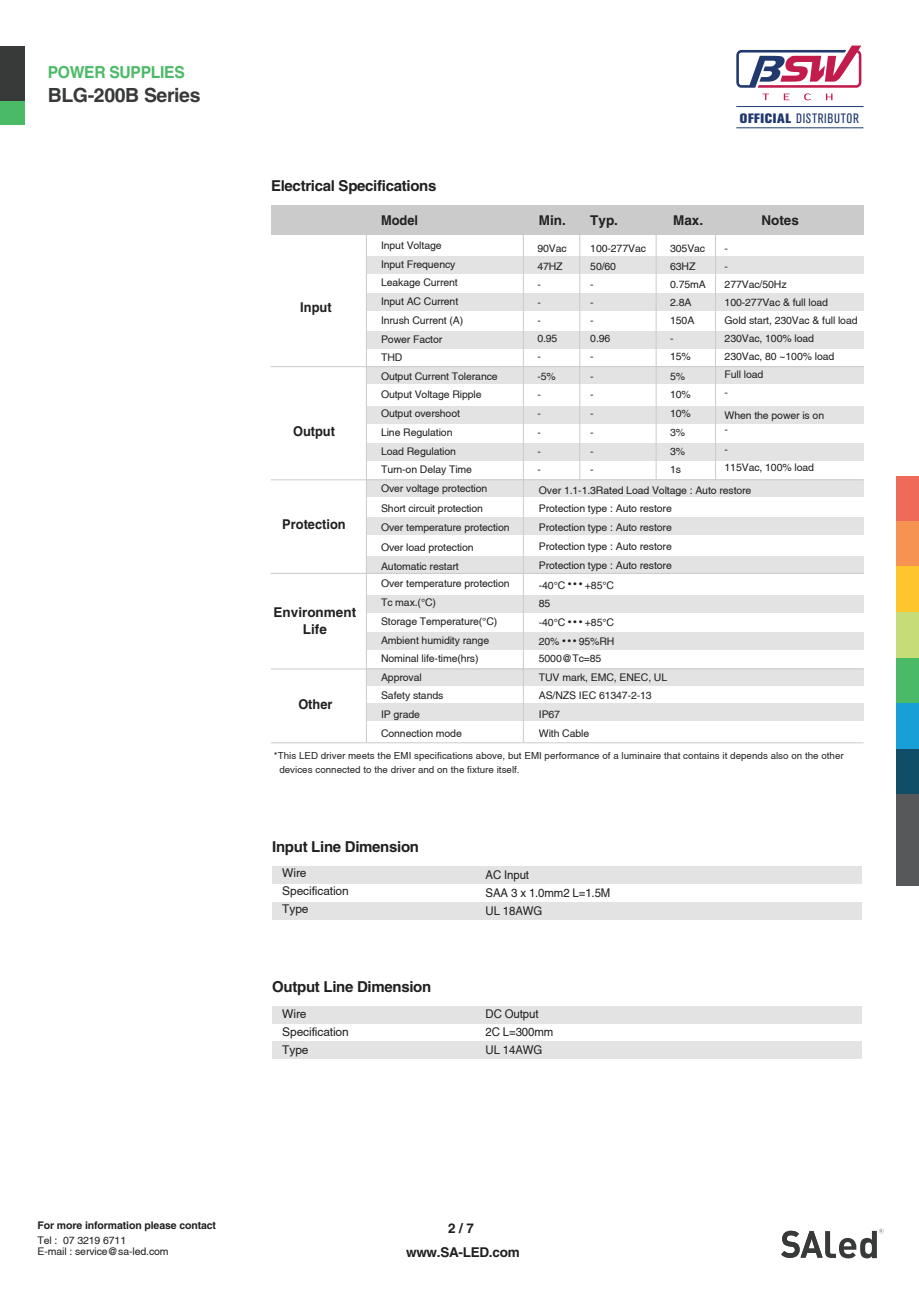
<style>
.page{position:relative;width:919px;height:1289px;background:#fff}
.page>*{position:absolute;margin:0;border:0;box-sizing:border-box;transform-origin:0 0}
.t1{font:700 19.5px "Helvetica CE";letter-spacing:-.02em;color:#383a39}
.t2{font:700 16.5px "Helvetica CE";letter-spacing:-.02em;color:#4bba67;scale:.95 1}
.t3{font:700 15px "Helvetica CE";letter-spacing:-.02em;color:#211f1f}
.t4{font:700 13.5px/16.5px "Helvetica CE";color:#211f1f;text-align:center}
.t5{font:700 13.5px "Helvetica CE";color:#211f1f;scale:.95 1}
.t6{font:condensed 13.5px "Akzidenz Grotesk BQ";letter-spacing:.05em;color:#21396f}
.t7{font:700 13.5px "Helvetica CE";color:#201f1f}
.t8{font:12px/18px "Helvetica";letter-spacing:-.01em;color:#211f1f;scale:.95 1}
.t9{font:12px/18px "Helvetica";letter-spacing:-.01em;color:#211f1f}
.t10{font:10.5px/18px "Helvetica";letter-spacing:-.01em;color:#211f1f}
.t11{font:700 10.5px "Helvetica CE";letter-spacing:-.01em;color:#211f1f}
.t12{font:9.75px/13.5px "Helvetica";letter-spacing:.005em;color:#252626}
.s1{font-weight:800;font-stretch:normal}
.s2{font-size:9px}
</style>
<div class="page">
<div style="left:366px;top:256px;width:497px;height:17px;background:#e2e3e2"></div>
<div style="left:366px;top:293px;width:497px;height:17px;background:#e2e3e2"></div>
<div style="left:366px;top:331px;width:497px;height:17px;background:#e2e3e2"></div>
<div style="left:366px;top:366px;width:497px;height:17px;background:#e2e3e2"></div>
<div style="left:366px;top:406px;width:497px;height:17px;background:#e2e3e2"></div>
<div style="left:366px;top:443px;width:497px;height:17px;background:#e2e3e2"></div>
<div style="left:366px;top:480px;width:497px;height:17px;background:#e2e3e2"></div>
<div style="left:366px;top:518px;width:497px;height:17px;background:#e2e3e2"></div>
<div style="left:366px;top:556px;width:497px;height:17px;background:#e2e3e2"></div>
<div style="left:366px;top:669px;width:497px;height:17px;background:#e2e3e2"></div>
<div style="left:366px;top:704px;width:497px;height:17px;background:#e2e3e2"></div>
<div style="left:366px;top:595px;width:497px;height:17px;background:#e2e3e2"></div>
<div style="left:366px;top:632px;width:497px;height:17px;background:#e2e3e2"></div>
<svg style="left:781px;top:1228px;width:102px;height:30px"></svg>
<div style="left:896px;top:476px;width:22px;height:45px;background:#f06a59"></div>
<div style="left:896px;top:521px;width:22px;height:46px;background:#f69252"></div>
<div style="left:896px;top:566px;width:22px;height:46px;background:#fec62c"></div>
<div style="left:896px;top:612px;width:22px;height:46px;background:#c6dc78"></div>
<div style="left:896px;top:658px;width:22px;height:45px;background:#4bba67"></div>
<div style="left:896px;top:703px;width:22px;height:46px;background:#189fd8"></div>
<div style="left:896px;top:749px;width:22px;height:45px;background:#104e67"></div>
<div style="left:896px;top:794px;width:22px;height:46px;background:#57585a"></div>
<div style="left:896px;top:840px;width:22px;height:45px;background:#57585a"></div>
<div style="left:0;top:46px;width:24px;height:55px;background:#383a39"></div>
<div style="left:0;top:101px;width:24px;height:23px;background:#4bba67"></div>
<svg style="left:736px;top:46px;width:125px;height:54px"></svg>
<div style="left:271px;top:205px;width:592px;height:30px;background:#cbcbcb"></div>
<hr style="left:271px;top:366px;width:592px;height:1px;background:#cbcbcb">
<hr style="left:271px;top:479px;width:592px;height:1px;background:#cbcbcb">
<hr style="left:271px;top:573px;width:592px;height:1px;background:#cbcbcb">
<hr style="left:271px;top:668px;width:592px;height:1px;background:#cbcbcb">
<hr style="left:271px;top:742px;width:592px;height:1px;background:#cbcbcb">
<hr style="left:366px;top:214px;width:1px;height:528px;background:#cbcbcb">
<hr style="left:523px;top:205px;width:1px;height:537px;background:#cbcbcb">
<hr style="left:579px;top:205px;width:1px;height:275px;background:#cbcbcb">
<hr style="left:655px;top:205px;width:1px;height:275px;background:#cbcbcb">
<hr style="left:715px;top:205px;width:1px;height:275px;background:#cbcbcb">
<hr style="left:736px;top:106px;width:127px;height:1px;background:#21396f">
<hr style="left:736px;top:127px;width:127px;height:1px;background:#21396f">
<div style="left:272px;top:866px;width:590px;height:17px;background:#e2e3e2"></div>
<div style="left:272px;top:902px;width:590px;height:17px;background:#e2e3e2"></div>
<div style="left:272px;top:1006px;width:590px;height:17px;background:#e2e3e2"></div>
<div style="left:272px;top:1041px;width:590px;height:17px;background:#e2e3e2"></div>
<h2 class="t2" style="left:48px;top:62px;width:146px">POWER SUPPLIES</h2>
<h1 class="t1" style="left:48px;top:83px;width:154px">BLG-200B Series</h1>
<h3 class="t3" style="left:271px;top:177px;width:167px">Electrical Specifications</h3>
<p class="t5" style="left:300px;top:299px;width:34px">Input</p>
<p class="t5" style="left:293px;top:423px;width:46px">Output</p>
<p class="t5" style="left:282px;top:515px;width:68px">Protection</p>
<p class="t4" style="left:273px;top:604px;width:84px">Environment<br>Life</p>
<p class="t5" style="left:298px;top:695px;width:38px">Other</p>
<p class="t5" style="left:381px;top:212px;width:41px">Model</p>
<p class="t10" style="left:381px;top:235px;width:130px;line-height:18.9px">Input Voltage<br>Input Frequency<br>Leakage Current<br>Input AC Current<br>Inrush Current (A)<br>Power Factor<br>THD<br>Output Current Tolerance<br>Output Voltage Ripple<br>Output overshoot<br>Line Regulation<br>Load Regulation<br>Turn-on Delay Time<br>Over voltage protection<br>Short circuit protection<br>Over temperature protection<br>Over load protection<br>Automatic restart</p>
<p class="t10" style="left:381px;top:574px;width:130px;line-height:18.8px">Over temperature protection<br>Tc max.(°C)<br>Storage Temperature(°C)<br>Ambient humidity range<br>Nominal life-time(hrs)</p>
<p class="t10" style="left:381px;top:668px;width:82px;line-height:18.5px">Approval<br>Safety stands<br>IP grade<br>Connection mode</p>
<p class="t6" style="left:739px;top:110px;width:121px"><span class="s1">OFFICIAL</span> DISTRIBUTOR</p>
<p class="t4" style="left:539px;top:212px;width:28px">Min.</p>
<p class="t4" style="left:761px;top:212px;width:39px">Notes</p>
<p class="t10" style="left:724px;top:239px;width:134px">-<br>-<br>277Vac/50Hz<br>100-277Vac &amp; full load<br>Gold start, 230Vac &amp; full load<br>230Vac, 100% load<br>230Vac, 80 ~100% load<br>Full load<br>-</p>
<p class="t10" style="left:724px;top:420px;width:5px;line-height:19.5px">- -</p>
<p class="t10" style="left:539px;top:480px;width:214px;line-height:18.8px">Over 1.1-1.3Rated Load Voltage : Auto restore Protection type : Auto restore<br>Protection type : Auto restore<br>Protection type : Auto restore<br>Protection type : Auto restore</p>
<p class="t10" style="left:539px;top:576px;width:77px">-40°C <span class="s2">• • •</span> +85°C<br>85</p>
<p class="t4" style="left:590px;top:212px;width:29px">Typ.</p>
<p class="t4" style="left:673px;top:212px;width:32px">Max.</p>
<p class="t10" style="left:670px;top:239px;width:37px">305Vac<br>63HZ<br>0.75mA<br>2.8A<br>150A<br>-<br>15%</p>
<p class="t10" style="left:537px;top:239px;width:31px">90Vac<br>47HZ -<br>-<br>-<br>0.95<br>-</p>
<p class="t10" style="left:590px;top:239px;width:57px">100-277Vac<br>50/60<br>-<br>-<br>-<br>0.96<br>-</p>
<p class="t10" style="left:537px;top:366px;width:20px;line-height:18.8px">-5% -<br>-<br>-<br>-<br>-</p>
<p class="t10" style="left:590px;top:366px;width:5px;line-height:18.8px;text-align:justify">- - - - - -</p>
<p class="t10" style="left:670px;top:366px;width:22px;line-height:18.8px">5%<br>10%<br>10%<br>3%<br>3%<br>1s</p>
<p class="t10" style="left:724px;top:406px;width:101px">When the power is on</p>
<p class="t10" style="left:724px;top:458px;width:91px">115Vac, 100% load</p>
<p class="t10" style="left:539px;top:613px;width:77px;line-height:18.8px">-40°C <span class="s2">• • •</span> +85°C<br>20% <span class="s2">• • •</span> 95%RH</p>
<p class="t10" style="left:539px;top:649px;width:64px">5000@Tc=85</p>
<p class="t10" style="left:539px;top:668px;width:130px;line-height:18.5px">TUV mark, EMC, ENEC, UL<br>AS/NZS IEC 61347-2-13<br>IP67<br>With Cable</p>
<p class="t12" style="left:279px;top:749px;width:566px;text-indent:-5px">*This LED driver meets the EMI specifications above, but EMI performance of a luminaire that contains it depends also on the other devices connected to the driver and on the fixture itself.</p>
<h3 class="t3" style="left:272px;top:837px;width:148px">Input Line Dimension</h3>
<p class="t9" style="left:282px;top:864px;width:68px">Wire<br>Specification<br>Type</p>
<p class="t8" style="left:485px;top:865px;width:133px">AC Input<br>SAA 3 x 1.0mm2 L=1.5M<br>UL 18AWG</p>
<h3 class="t3" style="left:272px;top:977px;width:161px">Output Line Dimension</h3>
<p class="t9" style="left:282px;top:1004px;width:68px">Wire<br>Specification<br>Type</p>
<p class="t8" style="left:485px;top:1004px;width:73px">DC Output<br>2C L=300mm<br>UL 14AWG</p>
<p class="t11" style="left:38px;top:1219px;width:180px">For more information please contact</p>
<p class="t10" style="left:38px;top:1235px;width:133px;line-height:10.5px">Tel : 07 3219 6711<br>E-mail : service@sa-led.com</p>
<p class="t7" style="left:448px;top:1220px;width:27px">2 / 7</p>
<p class="t4" style="left:406px;top:1243px;width:115px">www.SA-LED.com</p>
</div>
